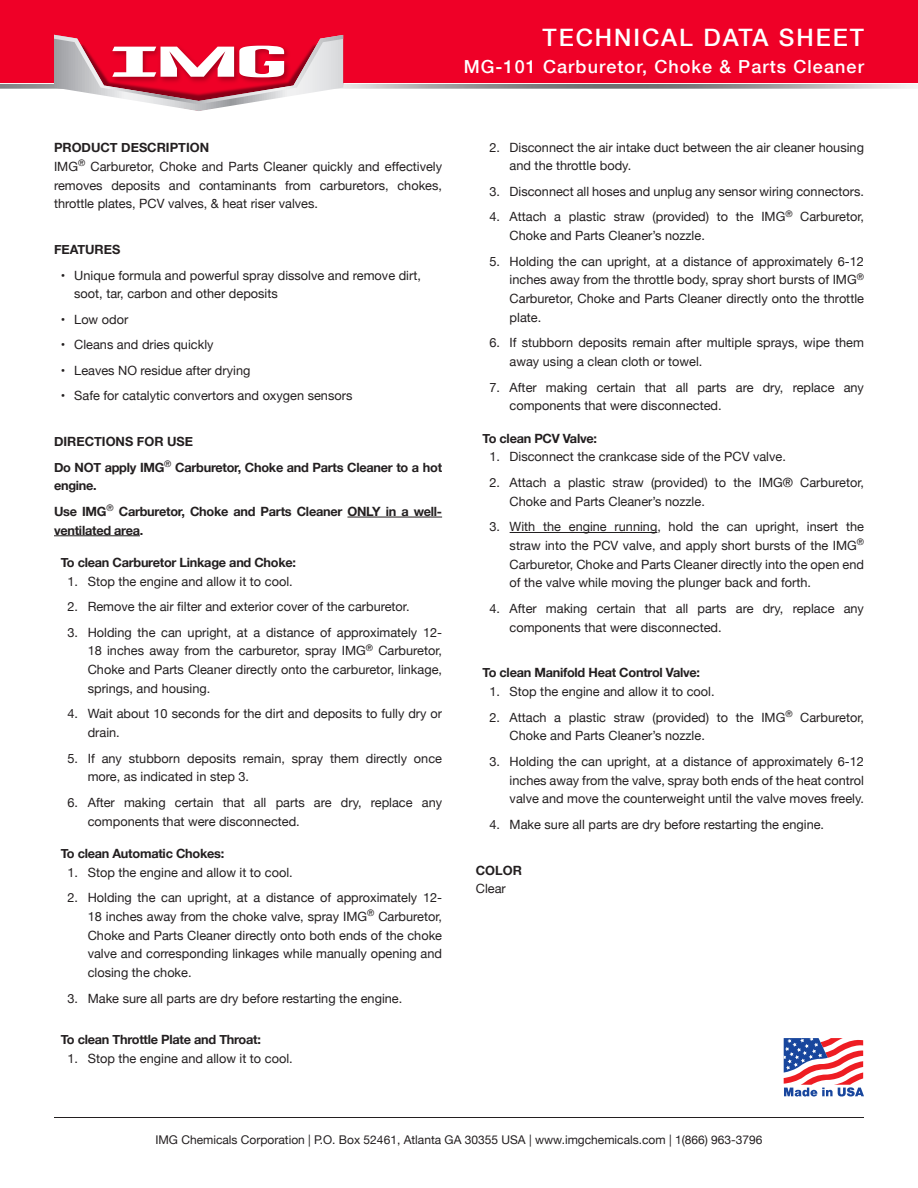
<style>
.page{position:relative;width:918px;height:1188px;background:#fff}
.page>*{position:absolute;margin:0;border:0;box-sizing:border-box;transform-origin:0 0}
.t1{font:500 24px "Helvetica Neue";letter-spacing:.08em;color:#fff}
.t2{font:500 18px "Helvetica Neue";letter-spacing:.06em;color:#fff}
.t3{font:12.75px/18.8px "Helvetica Neue";color:#231f20}
.t4{font:700 12.75px/18.8px "Helvetica Neue";letter-spacing:-.02em;color:#231f20}
.t5{font:700 12.75px "Helvetica Neue";color:#231f20}
.t6{font:12px "Helvetica Neue";color:#231f20}
</style>
<div class="page">
<div style="left:0;top:0;width:918px;height:86px;background:#ef0027"></div>
<img style="left:0;top:84px;width:918px;height:4px">
<svg style="left:54px;top:34px;width:289px;height:77px"></svg>
<svg style="left:784px;top:1038px;width:80px;height:58px"></svg>
<hr style="left:54px;top:1117px;width:810px;height:1px;background:#231f20">
<hr style="left:347px;top:517px;width:95px;height:1px;background:#231f20">
<hr style="left:54px;top:535px;width:86px;height:1px;background:#231f20">
<hr style="left:510px;top:532px;width:147px;height:1px;background:#231f20">
<p class="t1" style="left:543px;top:18px;width:323px">TECHNICAL DATA SHEET</p>
<p class="t2" style="left:464px;top:52px;width:402px">MG-101 Carburеtor, Choke &amp; Parts Cleaner</p>
<p class="t5" style="left:54px;top:137px;width:157px">PRODUCT DESCRIPTION</p>
<p class="t3" style="left:54px;top:158px;width:390px;text-align:justify">IMG<sup>®</sup> Carburetor, Choke and Parts Cleaner quickly and effectively removes deposits and contaminants from carburetors, chokes, throttle plates, PCV valves, &amp; heat riser valves.</p>
<p class="t5" style="left:54px;top:239px;width:68px">FEATURES</p>
<p class="t3" style="left:74px;top:266px;width:348px;text-indent:-14px">• Unique formula and powerful spray dissolve and remove dirt, soot, tar, carbon and other deposits</p>
<p class="t3" style="left:61px;top:311px;width:69px">• Low odor</p>
<p class="t3" style="left:61px;top:336px;width:154px">• Cleans and dries quickly</p>
<p class="t3" style="left:61px;top:362px;width:191px">• Leaves NO residue after drying</p>
<p class="t3" style="left:61px;top:387px;width:293px">• Safe for catalytic convertors and oxygen sensors</p>
<p class="t5" style="left:54px;top:431px;width:141px">DIRECTIONS FOR USE</p>
<p class="t4" style="left:54px;top:458px;width:390px">Do NOT apply IMG<sup>®</sup> Carburetor, Choke and Parts Cleaner to a hot engine.</p>
<p class="t4" style="left:54px;top:502px;width:390px">Use IMG<sup>®</sup> Carburetor, Choke and Parts Cleaner ONLY in a well&shy;ventilated area.</p>
<p class="t4" style="left:61px;top:553px;width:237px">To clean Carburetor Linkage and Choke:</p>
<p class="t3" style="left:68px;top:572px;width:227px">1. Stop the engine and allow it to cool.</p>
<p class="t3" style="left:68px;top:598px;width:344px">2. Remove the air filter and exterior cover of the carburetor.</p>
<p class="t3" style="left:88px;top:623px;width:356px;text-align:justify;text-indent:-20px">3. Holding the can upright, at a distance of approximately 12- 18 inches away from the carburetor, spray IMG<sup>®</sup> Carburetor, Choke and Parts Cleaner directly onto the carburetor, linkage, springs, and housing.</p>
<p class="t3" style="left:88px;top:705px;width:356px;text-indent:-20px">4. Wait about 10 seconds for the dirt and deposits to fully dry or drain.</p>
<p class="t3" style="left:88px;top:749px;width:356px;text-indent:-20px">5. If any stubborn deposits remain, spray them directly once more, as indicated in step 3.</p>
<p class="t3" style="left:88px;top:794px;width:356px;text-indent:-20px">6. After making certain that all parts are dry, replace any components that were disconnected.</p>
<p class="t4" style="left:61px;top:844px;width:165px">To clean Automatic Chokes:</p>
<p class="t3" style="left:68px;top:863px;width:227px">1. Stop the engine and allow it to cool.</p>
<p class="t3" style="left:88px;top:889px;width:356px;text-align:justify;text-indent:-20px">2. Holding the can upright, at a distance of approximately 12- 18 inches away from the choke valve, spray IMG<sup>®</sup> Carburetor, Choke and Parts Cleaner directly onto both ends of the choke valve and corresponding linkages while manually opening and closing the choke.</p>
<p class="t3" style="left:68px;top:989px;width:336px">3. Make sure all parts are dry before restarting the engine.</p>
<p class="t4" style="left:61px;top:1030px;width:202px">To clean Throttle Plate and Throat:</p>
<p class="t3" style="left:68px;top:1050px;width:227px">1. Stop the engine and allow it to cool.</p>
<p class="t3" style="left:510px;top:139px;width:356px;text-indent:-20px">2. Disconnect the air intake duct between the air cleaner housing and the throttle body.</p>
<p class="t3" style="left:489px;top:183px;width:376px">3. Disconnect all hoses and unplug any sensor wiring connectors.</p>
<p class="t3" style="left:510px;top:208px;width:356px;text-indent:-20px">4. Attach a plastic straw (provided) to the IMG<sup>®</sup> Carburetor,<br>Choke and Parts Cleaner’s nozzle.</p>
<p class="t3" style="left:510px;top:253px;width:356px;text-align:justify;text-indent:-20px">5. Holding the can upright, at a distance of approximately 6-12 inches away from the throttle body, spray short bursts of IMG<sup>® </sup>Carburetor, Choke and Parts Cleaner directly onto the throttle plate.</p>
<p class="t3" style="left:510px;top:334px;width:356px;text-indent:-20px">6. If stubborn deposits remain after multiple sprays, wipe them away using a clean cloth or towel.</p>
<p class="t3" style="left:510px;top:379px;width:356px;text-indent:-20px">7. After making certain that all parts are dry, replace any components that were disconnected.</p>
<p class="t4" style="left:483px;top:429px;width:116px">To clean PCV Valve:</p>
<p class="t3" style="left:489px;top:448px;width:298px">1. Disconnect the crankcase side of the PCV valve.</p>
<p class="t3" style="left:510px;top:474px;width:356px;text-indent:-20px">2. Attach a plastic straw (provided) to the IMG® Carburetor,<br>Choke and Parts Cleaner’s nozzle.</p>
<p class="t3" style="left:510px;top:518px;width:356px;text-align:justify;text-indent:-20px">3. With the engine running, hold the can upright, insert the straw into the PCV valve, and apply short bursts of the IMG<sup>® </sup>Carburetor, Choke and Parts Cleaner directly into the open end of the valve while moving the plunger back and forth.</p>
<p class="t3" style="left:510px;top:600px;width:356px;text-indent:-20px">4. After making certain that all parts are dry, replace any components that were disconnected.</p>
<p class="t4" style="left:483px;top:664px;width:219px">To clean Manifold Heat Control Valve:</p>
<p class="t3" style="left:489px;top:683px;width:227px">1. Stop the engine and allow it to cool.</p>
<p class="t3" style="left:510px;top:709px;width:356px;text-indent:-20px">2. Attach a plastic straw (provided) to the IMG<sup>®</sup> Carburetor,<br>Choke and Parts Cleaner’s nozzle.</p>
<p class="t3" style="left:510px;top:753px;width:356px;text-align:justify;text-indent:-20px">3. Holding the can upright, at a distance of approximately 6-12 inches away from the valve, spray both ends of the heat control valve and move the counterweight until the valve moves freely.</p>
<p class="t3" style="left:489px;top:816px;width:336px">4. Make sure all parts are dry before restarting the engine.</p>
<p class="t4" style="left:476px;top:861px;width:48px">COLOR</p>
<p class="t3" style="left:476px;top:880px;width:31px">Clear</p>
<p class="t6" style="left:155px;top:1131px;width:609px">IMG Chemicals Corporation | P.O. Box 52461, Atlanta GA 30355 USA | www.imgchemicals.com | 1(866) 963-3796</p>
</div>
